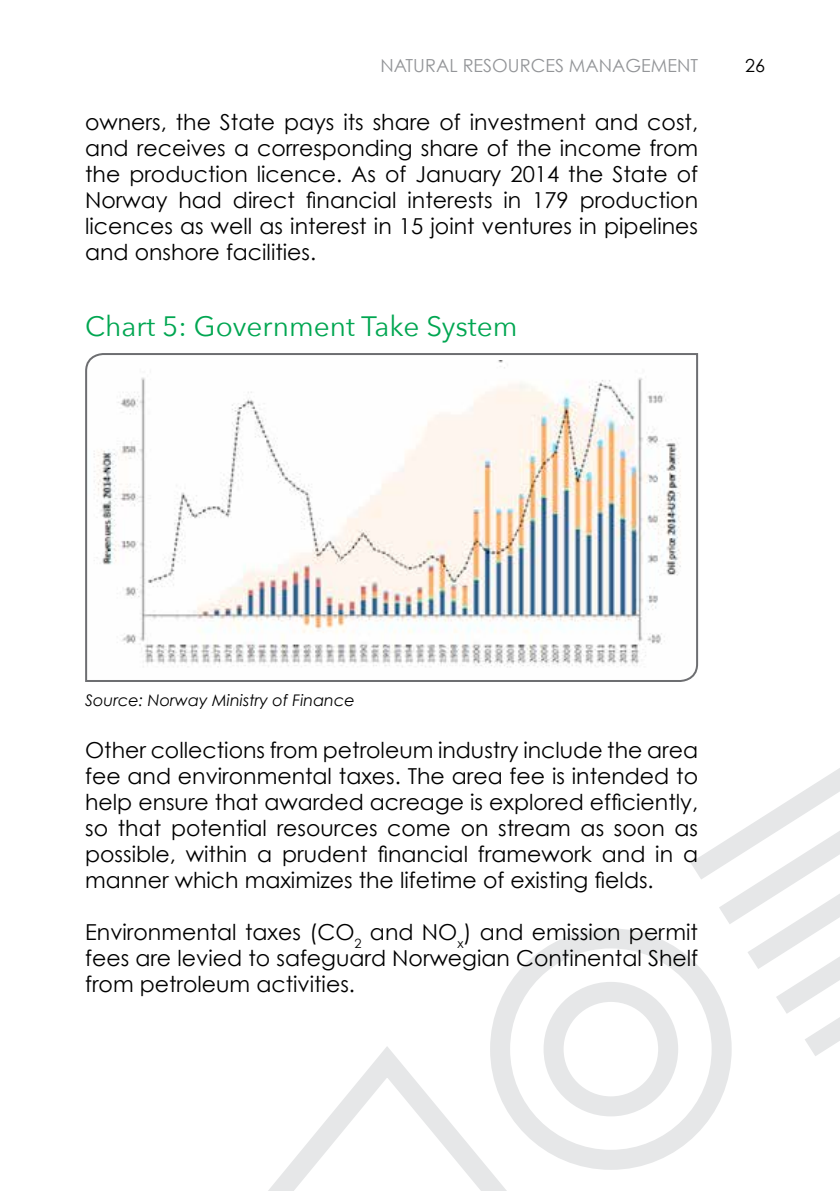
<style>
.page{position:relative;width:840px;height:1191px;background:#fff}
.page>*{position:absolute;margin:0;border:0;box-sizing:border-box;transform-origin:0 0}
.t1{font:28px "Avenir Next";color:#00a651}
.t2{font:22px/26px "Century Gothic";color:#000;text-align:justify}
.t3{font:18px "Century Gothic";color:#939598}
.t4{font:18px "Century Gothic";color:#000}
.t5{font:italic 16px "Century Gothic";color:#000}
</style>
<div class="page">
<div style="left:490px;top:928px;width:241px;height:241px;border:20px solid #e6e7e8;border-radius:50%"></div>
<div style="left:543px;top:982px;width:134px;height:134px;border:20px solid #e6e7e8;border-radius:50%"></div>
<svg style="left:268px;top:1033px;width:306px;height:158px"></svg>
<svg style="left:667px;top:769px;width:172px;height:306px"></svg>
<svg style="left:85px;top:353px;width:613px;height:329px"></svg>
<p class="t3" style="left:380px;top:54px;width:319px">Natural Resources Management</p>
<p class="t4" style="left:744px;top:54px;width:21px">26</p>
<p class="t2" style="left:85px;top:109px;width:614px">owners, the State pays its share of investment and cost, and receives a corresponding share of the income from the production licence. As of January 2014 the State of Norway had direct financial interests in 179 production licences as well as interest in 15 joint ventures in pipelines and onshore facilities.</p>
<p class="t1" style="left:85px;top:303px;width:434px">Chart 5: Government Take System</p>
<p class="t5" style="left:85px;top:690px;width:271px">Source: Norway Ministry of Finance</p>
<p class="t2" style="left:85px;top:737px;width:614px">Other collections from petroleum industry include the area fee and environmental taxes. The area fee is intended to help ensure that awarded acreage is explored efficiently, so that potential resources come on stream as soon as possible, within a prudent financial framework and in a manner which maximizes the lifetime of existing fields.</p>
<p class="t2" style="left:85px;top:919px;width:614px">Environmental taxes (CO<sub>2</sub> and NO<sub>x</sub>) and emission permit fees are levied to safeguard Norwegian Continental Shelf from petroleum activities.</p>
</div>
